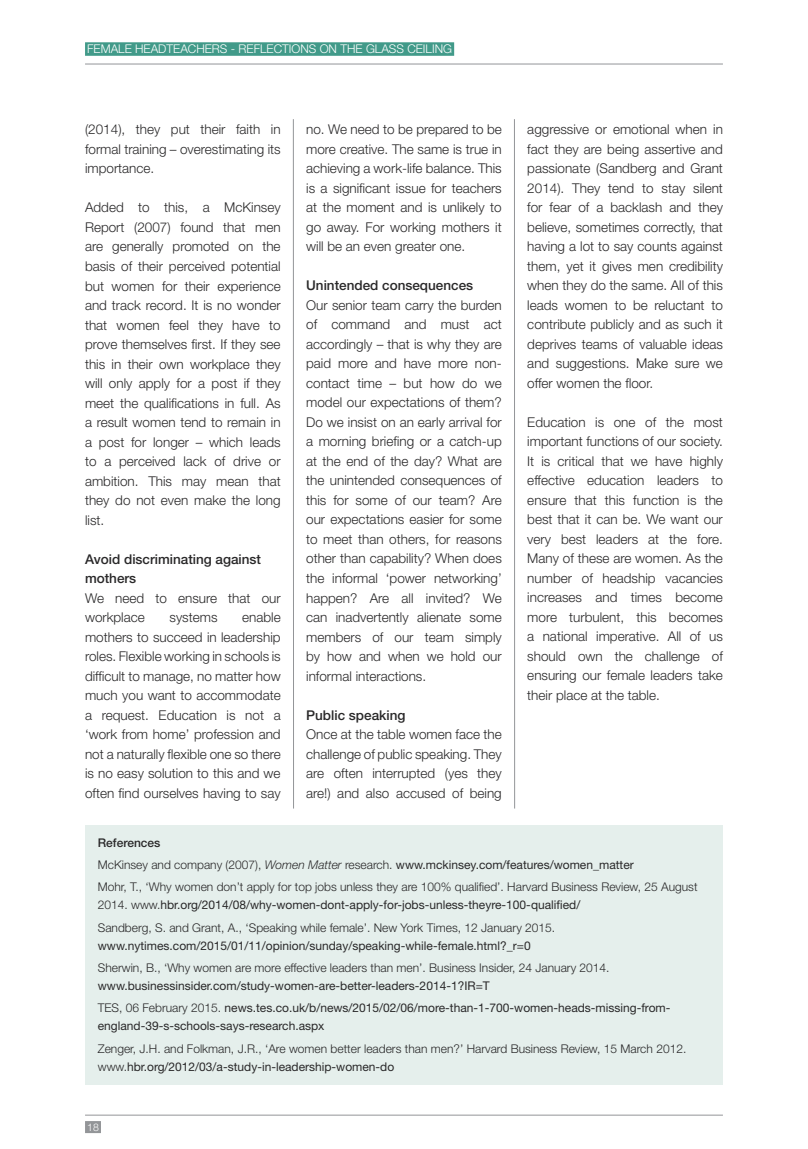
<style>
.page{position:relative;width:808px;height:1149px;background:#fff}
.page>*{position:absolute;margin:0;border:0;box-sizing:border-box;transform-origin:0 0}
.t1{font:300 13.5px/19.5px "Helvetica Neue LT Std";color:#292829;text-align:justify}
.t2{font:500 13.5px/19.5px "Helvetica Neue LT Std";color:#292829}
.t3{font:300 12px/22.2px "Helvetica Neue LT Std";color:#292829}
.t4{font:12px/22.2px "Helvetica Neue LT Std";color:#292829}
.t5{font:300 12px "Helvetica Neue LT Std";color:#fff}
.t6{font:300 10.5px "Helvetica Neue LT Std";color:#fff}
.s1{font-weight:500}
.s2{font-style:italic}
.s3{font-weight:400}
.s4{font-weight:300}
</style>
<div class="page">
<div style="left:85px;top:1120px;width:16px;height:12px;background:#939598"></div>
<hr style="left:85px;top:1114px;width:638px;height:1px;background:#939598">
<hr style="left:293px;top:119px;width:1px;height:689px;background:#939598">
<hr style="left:514px;top:119px;width:1px;height:689px;background:#939598">
<div style="left:85px;top:825px;width:638px;height:259px;background:#e5efec"></div>
<hr style="left:85px;top:64px;width:638px;height:1px;background:#939598">
<div style="left:85px;top:42px;width:369px;height:14px;background:#419a89"></div>
<p class="t5" style="left:87px;top:42px;width:366px">FEMALE HEADTEACHERS - REFLECTIONS ON THE GLASS CEILING</p>
<p class="t1" style="left:85px;top:119px;width:197px">(2014), they put their faith in formal training – overestimating its importance.</p>
<p class="t1" style="left:85px;top:197px;width:197px">Added to this, a McKinsey Report (2007) found that men are generally promoted on the basis of their perceived potential but women for their experience and track record. It is no wonder that women feel they have to prove themselves first. If they see this in their own workplace they will only apply for a post if they meet the qualifications in full. As a result women tend to remain in a post for longer – which leads to a perceived lack of drive or ambition. This may mean that they do not even make the long list.</p>
<p class="t2" style="left:85px;top:549px;width:178px">Avoid discriminating against mothers</p>
<p class="t1" style="left:85px;top:587px;width:197px">We need to ensure that our workplace</p>
<p class="t1" style="left:85px;top:607px;width:197px;text-indent:157px">enable mothers to succeed in leadership roles. Flexible working in schools is difficult to manage, no matter how much you want to accommodate a request. Education is not a ‘work from home’ profession and not a naturally flexible one so there is no easy solution to this and we often find ourselves having to say</p>
<p class="t1" style="left:169px;top:607px;width:49px">systems</p>
<p class="t1" style="left:306px;top:119px;width:197px">no. We need to be prepared to be more creative. The same is true in achieving a work-life balance. This is a significant issue for teachers at the moment and is unlikely to go away. For working mothers it will be an even greater one.</p>
<p class="t2" style="left:306px;top:275px;width:169px">Unintended consequences</p>
<p class="t1" style="left:306px;top:295px;width:197px">Our senior team carry the burden of command and must act accordingly – that is why they are paid more and have more non&shy;contact time – but how do we model our expectations of them?<br>Do we insist on an early arrival for a morning briefing or a catch-up at the end of the day? What are the unintended consequences of this for some of our team? Are our expectations easier for some to meet than others, for reasons other than capability? When does the informal ‘power networking’ happen? Are all invited? We can inadvertently alienate some members of our team simply by how and when we hold our informal interactions.</p>
<p class="t2" style="left:306px;top:704px;width:101px">Public speaking</p>
<p class="t1" style="left:306px;top:724px;width:197px">Once at the table women face the challenge of public speaking. They are often interrupted (yes they are!) and also accused of being</p>
<p class="t1" style="left:527px;top:119px;width:197px">aggressive or emotional when in fact they are being assertive and passionate (Sandberg and Grant 2014). They tend to stay silent for fear of a backlash and they believe, sometimes correctly, that having a lot to say counts against them, yet it gives men credibility when they do the same. All of this leads women to be reluctant to contribute publicly and as such it deprives teams of valuable ideas and suggestions. Make sure we offer women the floor.</p>
<p class="t1" style="left:527px;top:412px;width:197px">Education is one of the most important functions of our society.<br>It is critical that we have highly effective education leaders to ensure that this function is the best that it can be. We want our very best leaders at the fore.<br>Many of these are women. As the number of headship vacancies increases and times become more turbulent, this becomes a national imperative. All of us should own the challenge of ensuring our female leaders take their place at the table.</p>
<p class="t3" style="left:98px;top:831px;width:601px"><span class="s1">References<br></span>McKinsey and company (2007), <span class="s2">Women Matter</span> research. <span class="s3">www.mckinsey.com/features/women_matter<br></span>Mohr, T., ‘Why women don’t apply for top jobs unless they are 100% qualified’. Harvard Business Review, 25 August</p>
<p class="t3" style="left:98px;top:893px;width:484px">2014. www.<span class="s3">hbr.org/2014/08/why-women-dont-apply-for-jobs-unless-theyre-100-qualified/<br></span>Sandberg, S. and Grant, A., ‘Speaking while female’. New York Times, 12 January 2015.</p>
<p class="t4" style="left:98px;top:933px;width:434px">www.nytimes.com/2015/01/11/opinion/sunday/speaking-while-female.html?_r=0</p>
<p class="t3" style="left:98px;top:956px;width:513px">Sherwin, B., ‘Why women are more effective leaders than men’. Business Insider, 24 January 2014.</p>
<p class="t4" style="left:98px;top:974px;width:574px">www.businessinsider.com/study-women-are-better-leaders-2014-1?IR=T<br><span class="s4">TES, 06 February 2015.</span> news.tes.co.uk/b/news/2015/02/06/more-than-1-700-women-heads-missing-from-</p>
<p class="t4" style="left:98px;top:1014px;width:228px">england-39-s-schools-says-research.aspx</p>
<p class="t3" style="left:98px;top:1038px;width:590px;line-height:18px">Zenger, J.H. and Folkman, J.R., ‘Are women better leaders than men?’ Harvard Business Review, 15 March 2012. www.<span class="s3">hbr.org/2012/03/a-study-in-leadership-women-do</span></p>
<p class="t6" style="left:87px;top:1120px;width:13px">18</p>
</div>
